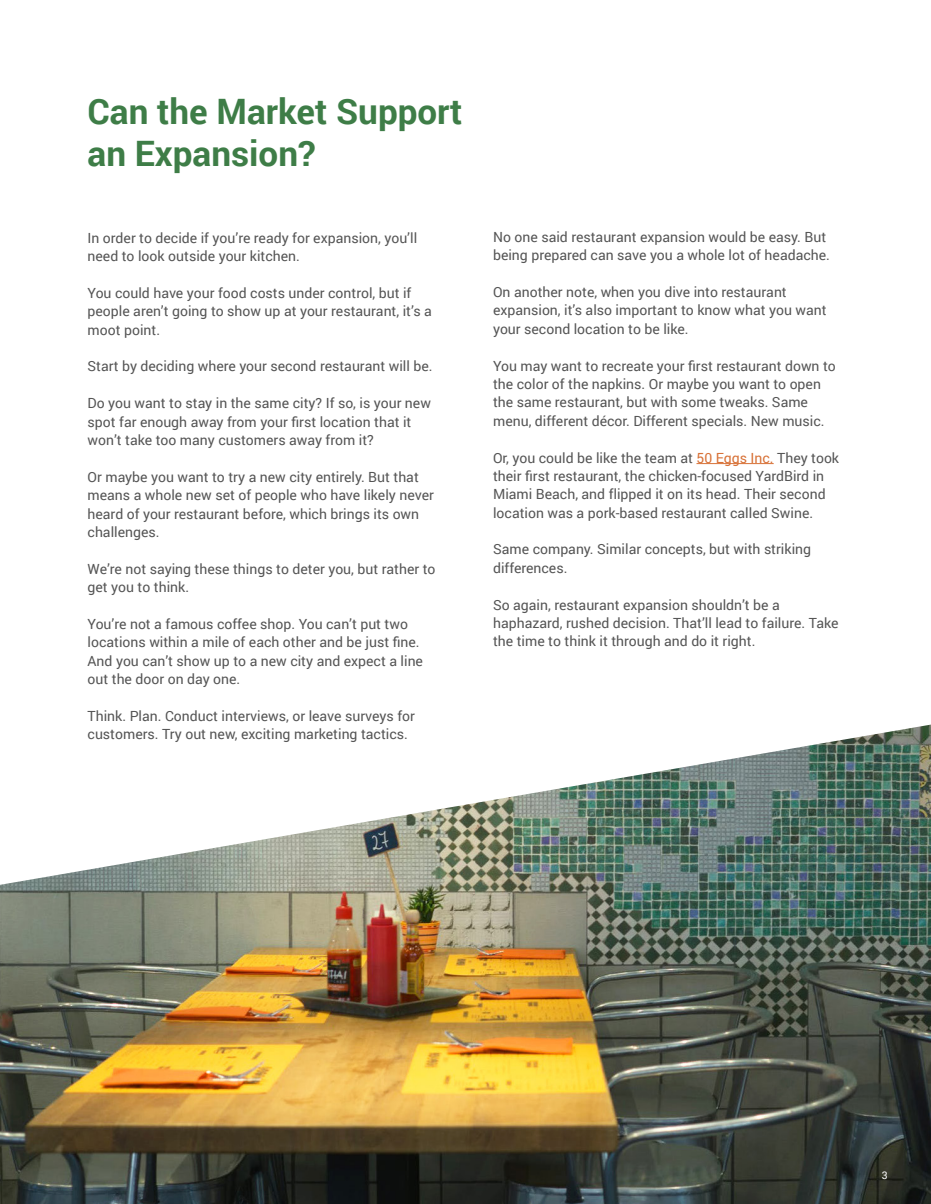
<style>
.page{position:relative;width:931px;height:1204px;background:#fff}
.page>*{position:absolute;margin:0;border:0;box-sizing:border-box;transform-origin:0 0}
.t1{font:700 35px/42px "Roboto";color:#3e7d47}
.t2{font:14px/18.4px "Roboto";color:#555}
.t3{font:10.5px "Roboto";color:#fff}
.s1{color:#d87238}
</style>
<div class="page">
<img style="left:0;top:724px;width:930px;height:479px">
<hr style="left:696px;top:463px;width:77px;height:1px;background:#d87238">
<h1 class="t1" style="left:88px;top:89px;width:376px">Can the Market Support an Expansion?</h1>
<p class="t2" style="left:88px;top:228px;width:331px">In order to decide if you’re ready for expansion, you’ll need to look outside your kitchen.</p>
<p class="t2" style="left:88px;top:283px;width:345px">You could have your food costs under control, but if people aren’t going to show up at your restaurant, it’s a moot point.</p>
<p class="t2" style="left:88px;top:357px;width:346px">Start by deciding where your second restaurant will be.</p>
<p class="t2" style="left:88px;top:393px;width:345px">Do you want to stay in the same city? If so, is your new spot far enough away from your first location that it won’t take too many customers away from it?</p>
<p class="t2" style="left:88px;top:467px;width:347px">Or maybe you want to try a new city entirely. But that means a whole new set of people who have likely never heard of your restaurant before, which brings its own challenges.</p>
<p class="t2" style="left:88px;top:559px;width:349px">We’re not saying these things to deter you, but rather to get you to think.</p>
<p class="t2" style="left:88px;top:614px;width:337px">You’re not a famous coffee shop. You can’t put two locations within a mile of each other and be just fine.<br>And you can’t show up to a new city and expect a line out the door on day one.</p>
<p class="t2" style="left:88px;top:706px;width:329px">Think. Plan. Conduct interviews, or leave surveys for customers. Try out new, exciting marketing tactics.</p>
<p class="t2" style="left:493px;top:227px;width:338px">No one said restaurant expansion would be easy. But being prepared can save you a whole lot of headache.</p>
<p class="t2" style="left:493px;top:282px;width:335px">On another note, when you dive into restaurant expansion, it’s also important to know what you want your second location to be like.</p>
<p class="t2" style="left:493px;top:356px;width:344px">You may want to recreate your first restaurant down to the color of the napkins. Or maybe you want to open the same restaurant, but with some tweaks. Same menu, different décor. Different specials. New music.</p>
<p class="t2" style="left:493px;top:447px;width:347px">Or, you could be like the team at <span class="s1">50 Eggs Inc.</span> They took their first restaurant, the chicken-focused YardBird in Miami Beach, and flipped it on its head. Their second location was a pork-based restaurant called Swine.</p>
<p class="t2" style="left:493px;top:539px;width:319px">Same company. Similar concepts, but with striking differences.</p>
<p class="t2" style="left:493px;top:594px;width:347px">So again, restaurant expansion shouldn’t be a haphazard, rushed decision. That’ll lead to failure. Take the time to think it through and do it right.</p>
<p class="t3" style="left:881px;top:1167px;width:7px">3</p>
</div>
